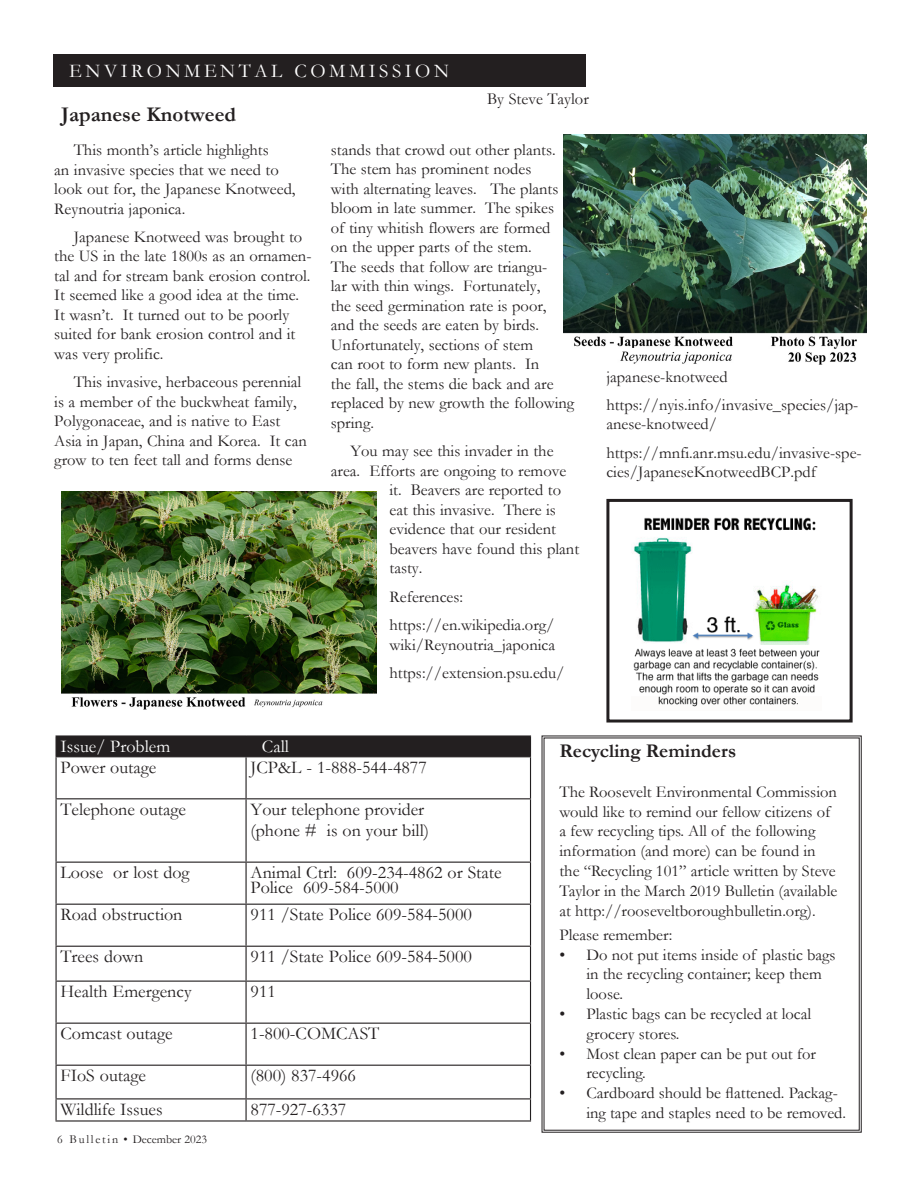
<style>
.page{position:relative;width:918px;height:1188px;background:#fff}
.page>*{position:absolute;margin:0;border:0;box-sizing:border-box;transform-origin:0 0}
.t1{font:700 21px "Garamond";color:#231f20}
.t2{font:19.5px "Garamond";letter-spacing:.18em;color:#fff}
.t3{font:700 19.5px "Garamond";color:#231f20}
.t4{font:18px/14.7px "Garamond";color:#231f20}
.t5{font:18px "Garamond";color:#fff}
.t6{font:16.5px/19.5px "Garamond";color:#231f20}
.t7{font:12px "Garamond";color:#231f20}
.s1{color:#231f20}
</style>
<div class="page">
<div style="left:53px;top:54px;width:532px;height:33px;background:#231f20"></div>
<hr style="left:56px;top:735px;width:190px;height:2px;background:#231f20">
<hr style="left:246px;top:735px;width:285px;height:2px;background:#231f20">
<div style="left:56px;top:736px;width:475px;height:20px;background:#231f20"></div>
<hr style="left:56px;top:756px;width:190px;height:1px;background:#231f20">
<hr style="left:56px;top:757px;width:1px;height:41px;background:#231f20">
<hr style="left:246px;top:756px;width:285px;height:1px;background:#231f20">
<hr style="left:245px;top:757px;width:2px;height:41px;background:#231f20">
<hr style="left:530px;top:757px;width:1px;height:41px;background:#231f20">
<hr style="left:56px;top:798px;width:190px;height:1px;background:#231f20">
<hr style="left:56px;top:799px;width:1px;height:63px;background:#231f20">
<hr style="left:246px;top:798px;width:285px;height:1px;background:#231f20">
<hr style="left:245px;top:799px;width:2px;height:63px;background:#231f20">
<hr style="left:530px;top:799px;width:1px;height:63px;background:#231f20">
<hr style="left:56px;top:862px;width:190px;height:1px;background:#231f20">
<hr style="left:56px;top:863px;width:1px;height:41px;background:#231f20">
<hr style="left:246px;top:862px;width:285px;height:1px;background:#231f20">
<hr style="left:245px;top:863px;width:2px;height:41px;background:#231f20">
<hr style="left:530px;top:863px;width:1px;height:41px;background:#231f20">
<hr style="left:56px;top:904px;width:190px;height:1px;background:#231f20">
<hr style="left:56px;top:905px;width:1px;height:41px;background:#231f20">
<hr style="left:246px;top:904px;width:285px;height:1px;background:#231f20">
<hr style="left:245px;top:905px;width:2px;height:41px;background:#231f20">
<hr style="left:530px;top:905px;width:1px;height:41px;background:#231f20">
<hr style="left:56px;top:946px;width:190px;height:1px;background:#231f20">
<hr style="left:56px;top:947px;width:1px;height:34px;background:#231f20">
<hr style="left:246px;top:946px;width:285px;height:1px;background:#231f20">
<hr style="left:245px;top:947px;width:2px;height:34px;background:#231f20">
<hr style="left:530px;top:947px;width:1px;height:34px;background:#231f20">
<hr style="left:56px;top:981px;width:190px;height:1px;background:#231f20">
<hr style="left:56px;top:982px;width:1px;height:41px;background:#231f20">
<hr style="left:246px;top:981px;width:285px;height:1px;background:#231f20">
<hr style="left:245px;top:982px;width:2px;height:41px;background:#231f20">
<hr style="left:530px;top:982px;width:1px;height:41px;background:#231f20">
<hr style="left:56px;top:1023px;width:190px;height:1px;background:#231f20">
<hr style="left:56px;top:1024px;width:1px;height:41px;background:#231f20">
<hr style="left:246px;top:1023px;width:285px;height:1px;background:#231f20">
<hr style="left:245px;top:1024px;width:2px;height:41px;background:#231f20">
<hr style="left:530px;top:1024px;width:1px;height:41px;background:#231f20">
<hr style="left:56px;top:1065px;width:190px;height:1px;background:#231f20">
<hr style="left:56px;top:1066px;width:1px;height:32px;background:#231f20">
<hr style="left:246px;top:1065px;width:285px;height:1px;background:#231f20">
<hr style="left:245px;top:1066px;width:2px;height:32px;background:#231f20">
<hr style="left:530px;top:1066px;width:1px;height:32px;background:#231f20">
<hr style="left:56px;top:1098px;width:190px;height:1px;background:#231f20">
<svg style="left:56px;top:1099px;width:1px;height:21px"></svg>
<hr style="left:246px;top:1098px;width:285px;height:1px;background:#231f20">
<hr style="left:245px;top:1099px;width:2px;height:21px;background:#231f20">
<svg style="left:530px;top:1099px;width:1px;height:21px"></svg>
<hr style="left:56px;top:1120px;width:190px;height:2px;background:#231f20">
<hr style="left:246px;top:1120px;width:285px;height:2px;background:#231f20">
<svg style="left:541px;top:735px;width:321px;height:398px"></svg>
<img style="left:564px;top:135px;width:303px;height:229px">
<img style="left:61px;top:492px;width:315px;height:217px">
<img style="left:633px;top:517px;width:187px;height:190px">
<div style="left:606px;top:499px;width:247px;height:224px;border:3px solid #231f20"></div>
<p class="t2" style="left:69px;top:58px;width:381px">ENVIRONMENTAL COMMISSION</p>
<p class="t1" style="left:61px;top:100px;width:176px">Japanese Knotweed</p>
<p class="t6" style="left:487px;top:89px;width:103px">By Steve Taylor</p>
<p class="t6" style="left:54px;top:140px;width:243px;text-indent:20px">This month’s article highlights<br>an invasive species that we need to look out for, the Japanese Knotweed,<br>Reynoutria japonica.</p>
<p class="t6" style="left:54px;top:227px;width:259px;text-indent:20px">Japanese Knotweed was brought to the US in the late 1800s as an ornamen&shy;tal and for stream bank erosion control.<br>It seemed like a good idea at the time.<br>It wasn’t. It turned out to be poorly suited for bank erosion control and it was very prolific.</p>
<p class="t6" style="left:54px;top:372px;width:254px;text-indent:20px">This invasive, herbaceous perennial is a member of the buckwheat family, Polygonaceae, and is native to East Asia in Japan, China and Korea. It can grow to ten feet tall and forms dense</p>
<p class="t6" style="left:331px;top:140px;width:245px">stands that crowd out other plants.<br>The stem has prominent nodes<br>with alternating leaves. The plants bloom in late summer. The spikes<br>of tiny whitish flowers are formed<br>on the upper parts of the stem.<br>The seeds that follow are triangu-<br>lar with thin wings. Fortunately,<br>the seed germination rate is poor,<br>and the seeds are eaten by birds.<br>Unfortunately, sections of stem<br>can root to form new plants. In<br>the fall, the stems die back and are replaced by new growth the following spring.</p>
<p class="t6" style="left:350px;top:441px;width:205px">You may see this invader in the</p>
<p class="t6" style="left:331px;top:460px;width:237px">area. Efforts are ongoing to remove</p>
<p class="t6" style="left:390px;top:480px;width:173px">it. Beavers are reported to</p>
<p class="t6" style="left:390px;top:499px;width:168px">eat this invasive. There is</p>
<p class="t6" style="left:390px;top:519px;width:168px">evidence that our resident</p>
<p class="t6" style="left:390px;top:538px;width:191px">beavers have found this plant</p>
<p class="t6" style="left:390px;top:558px;width:34px">tasty.</p>
<p class="t6" style="left:390px;top:586px;width:75px">References:</p>
<p class="t6" style="left:390px;top:615px;width:167px">https://en.wikipedia.org/ wiki/Reynoutria_japonica</p>
<p class="t6" style="left:390px;top:663px;width:176px">https://extension.psu.edu/</p>
<p class="t6" style="left:606px;top:366px;width:123px">japanese-knotweed</p>
<p class="t6" style="left:606px;top:395px;width:253px">https://nyis.info/invasive_species/jap&shy;anese-knotweed/</p>
<p class="t6" style="left:606px;top:442px;width:257px">https://mnfi.anr.msu.edu/invasive-spe&shy;cies/JapaneseKnotweedBCP.pdf</p>
<p class="t5" style="left:61px;top:735px;width:111px">Issue/ Problem</p>
<p class="t5" style="left:251px;top:735px;width:40px"><span class="s1">C</span>Call</p>
<p class="t4" style="left:61px;top:760px;width:97px">Power outage</p>
<p class="t4" style="left:251px;top:760px;width:178px">JCP&amp;L - 1-888-544-4877</p>
<p class="t4" style="left:61px;top:802px;width:127px">Telephone outage</p>
<p class="t4" style="left:251px;top:802px;width:175px">Your telephone provider</p>
<p class="t4" style="left:251px;top:823px;width:180px">(phone # is on your bill)</p>
<p class="t4" style="left:61px;top:865px;width:131px">Loose or lost dog</p>
<p class="t4" style="left:251px;top:865px;width:253px">Animal Ctrl: 609-234-4862 or State<br>Police 609-584-5000</p>
<p class="t4" style="left:61px;top:907px;width:123px">Road obstruction</p>
<p class="t4" style="left:251px;top:907px;width:223px">911 /State Police 609-584-5000</p>
<p class="t4" style="left:61px;top:949px;width:84px">Trees down</p>
<p class="t4" style="left:251px;top:949px;width:223px">911 /State Police 609-584-5000</p>
<p class="t4" style="left:61px;top:984px;width:132px">Health Emergency</p>
<p class="t4" style="left:251px;top:984px;width:27px">911</p>
<p class="t4" style="left:61px;top:1026px;width:114px">Comcast outage</p>
<p class="t4" style="left:251px;top:1026px;width:130px">1-800-COMCAST</p>
<p class="t4" style="left:61px;top:1068px;width:87px">FIoS outage</p>
<p class="t4" style="left:251px;top:1068px;width:107px">(800) 837-4966</p>
<p class="t4" style="left:61px;top:1102px;width:104px">Wildlife Issues</p>
<p class="t4" style="left:251px;top:1102px;width:97px">877-927-6337</p>
<p class="t7" style="left:57px;top:1131px;width:152px">6 Bulletin • December 2023</p>
<p class="t3" style="left:559px;top:738px;width:178px">Recycling Reminders</p>
<p class="t6" style="left:559px;top:781px;width:279px">The Roosevelt Environmental Commission would like to remind our fellow citizens of a few recycling tips. All of the following information (and more) can be found in the “Recycling 101” article written by Steve Taylor in the March 2019 Bulletin (available at http://rooseveltboroughbulletin.org).</p>
<p class="t6" style="left:559px;top:924px;width:115px">Please remember:</p>
<p class="t6" style="left:586px;top:944px;width:251px;text-indent:-27px">• Do not put items inside of plastic bags in the recycling container; keep them loose.</p>
<p class="t6" style="left:586px;top:1004px;width:226px;text-indent:-27px">• Plastic bags can be recycled at local grocery stores.</p>
<p class="t6" style="left:586px;top:1043px;width:231px;text-indent:-27px">• Most clean paper can be put out for recycling.</p>
<p class="t6" style="left:586px;top:1083px;width:261px;text-indent:-27px">• Cardboard should be flattened. Packag&shy;ing tape and staples need to be removed.</p>
</div>
